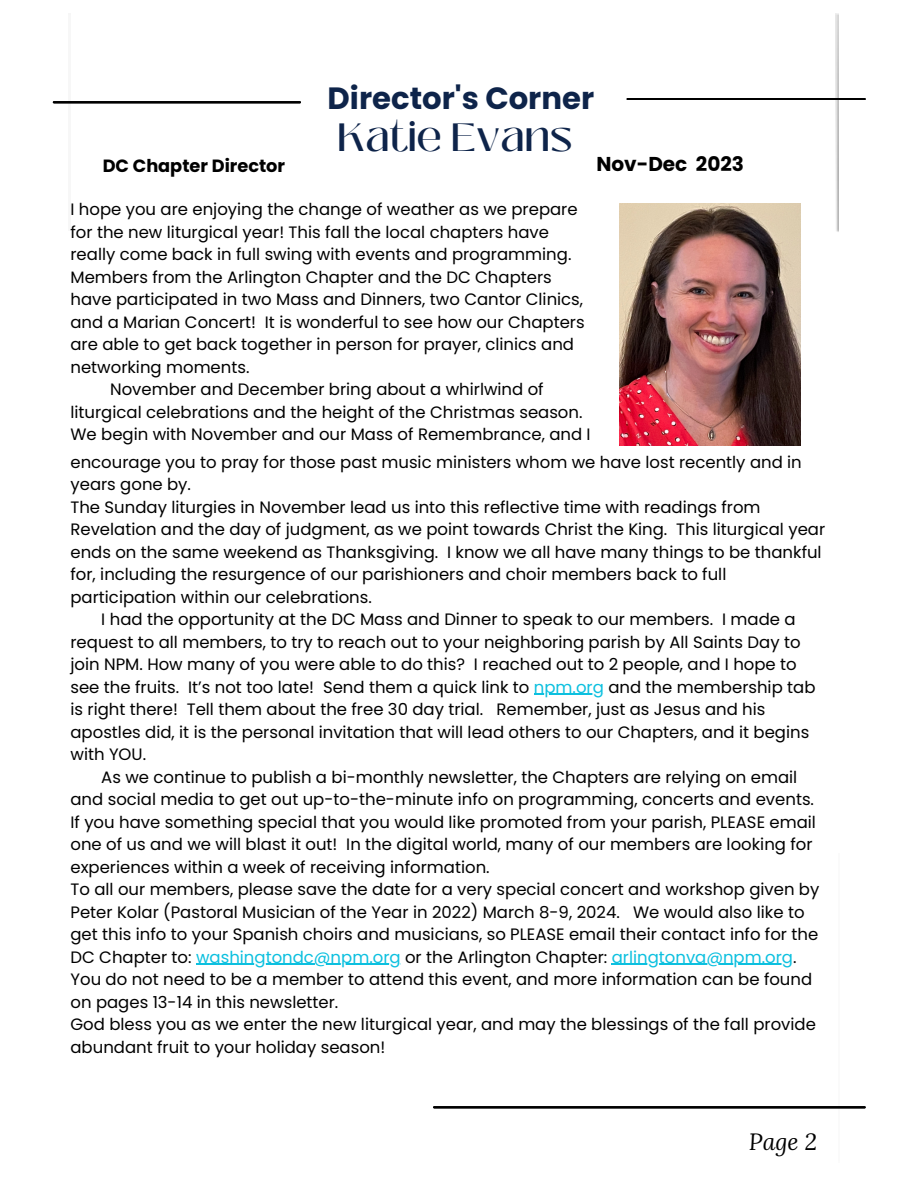
<style>
.page{position:relative;width:918px;height:1188px;background:#fff}
.page>*{position:absolute;margin:0;border:0;box-sizing:border-box;transform-origin:0 0}
.t1{font:500 39.3px "Black Mango";color:#0e244a}
.t2{font:700 30.75px "Poppins";color:#0e244a}
.t3{font:italic 23.25px "Lora";color:#000}
.t4{font:700 20.1px "Poppins";color:#000}
.t5{font:700 17.7px "Poppins";color:#000}
.t6{font:16.5px/22.5px "Poppins";color:#000}
.s1{color:#0cc0df}
</style>
<div class="page">
<hr style="left:54px;top:101px;width:246px;height:2px;background:#000">
<hr style="left:434px;top:1106px;width:431px;height:2px;background:#000">
<hr style="left:628px;top:98px;width:237px;height:2px;background:#000">
<img style="left:836px;top:14px;width:3px;height:218px">
<img style="left:619px;top:204px;width:181px;height:242px">
<hr style="left:534px;top:694px;width:70px;height:1px;background:#0cc0df">
<hr style="left:196px;top:964px;width:205px;height:1px;background:#0cc0df">
<hr style="left:612px;top:964px;width:181px;height:1px;background:#0cc0df">
<p class="t2" style="left:328px;top:76px;width:268px">Director's Corner</p>
<p class="t1" style="left:337px;top:108px;width:237px">Katie Evans</p>
<p class="t5" style="left:103px;top:154px;width:184px">DC Chapter Director</p>
<p class="t4" style="left:596px;top:150px;width:149px">Nov-Dec 2023</p>
<p class="t6" style="left:70px;top:198px;width:516px">I hope you are enjoying the change of weather as we prepare for the new liturgical year! This fall the local chapters have really come back in full swing with events and programming.<br>Members from the Arlington Chapter and the DC Chapters have participated in two Mass and Dinners, two Cantor Clinics, and a Marian Concert! It is wonderful to see how our Chapters are able to get back together in person for prayer, clinics and networking moments.</p>
<p class="t6" style="left:70px;top:378px;width:522px;text-align:center">November and December bring about a whirlwind of<br>liturgical celebrations and the height of the Christmas season.<br>We begin with November and our Mass of Remembrance, and I</p>
<p class="t6" style="left:70px;top:450px;width:733px">encourage you to pray for those past music ministers whom we have lost recently and in years gone by.</p>
<p class="t6" style="left:70px;top:495px;width:756px">The Sunday liturgies in November lead us into this reflective time with readings from Revelation and the day of judgment, as we point towards Christ the King. This liturgical year ends on the same weekend as Thanksgiving. I know we all have many things to be thankful for, including the resurgence of our parishioners and choir members back to full participation within our celebrations.</p>
<p class="t6" style="left:70px;top:608px;width:747px;text-indent:31px">I had the opportunity at the DC Mass and Dinner to speak to our members. I made a request to all members, to try to reach out to your neighboring parish by All Saints Day to join NPM. How many of you were able to do this? I reached out to 2 people, and I hope to see the fruits. It’s not too late! Send them a quick link to <span class="s1">npm.org</span> and the membership tab is right there! Tell them about the free 30 day trial. Remember, just as Jesus and his apostles did, it is the personal invitation that will lead others to our Chapters, and it begins with YOU.</p>
<p class="t6" style="left:70px;top:765px;width:747px;text-indent:31px">As we continue to publish a bi-monthly newsletter, the Chapters are relying on email and social media to get out up-to-the-minute info on programming, concerts and events.<br>If you have something special that you would like promoted from your parish, PLEASE email one of us and we will blast it out! In the digital world, many of our members are looking for experiences within a week of receiving information.</p>
<p class="t6" style="left:70px;top:878px;width:750px">To all our members, please save the date for a very special concert and workshop given by Peter Kolar (Pastoral Musician of the Year in 2022) March 8-9, 2024. We would also like to get this info to your Spanish choirs and musicians, so PLEASE email their contact info for the DC Chapter to: <span class="s1">washingtondc@npm.org</span> or the Arlington Chapter: <span class="s1">arlingtonva@npm.org</span>.<br>You do not need to be a member to attend this event, and more information can be found on pages 13-14 in this newsletter.</p>
<p class="t6" style="left:70px;top:1013px;width:747px">God bless you as we enter the new liturgical year, and may the blessings of the fall provide abundant fruit to your holiday season!</p>
<p class="t3" style="left:749px;top:1126px;width:70px">Page 2</p>
</div>
